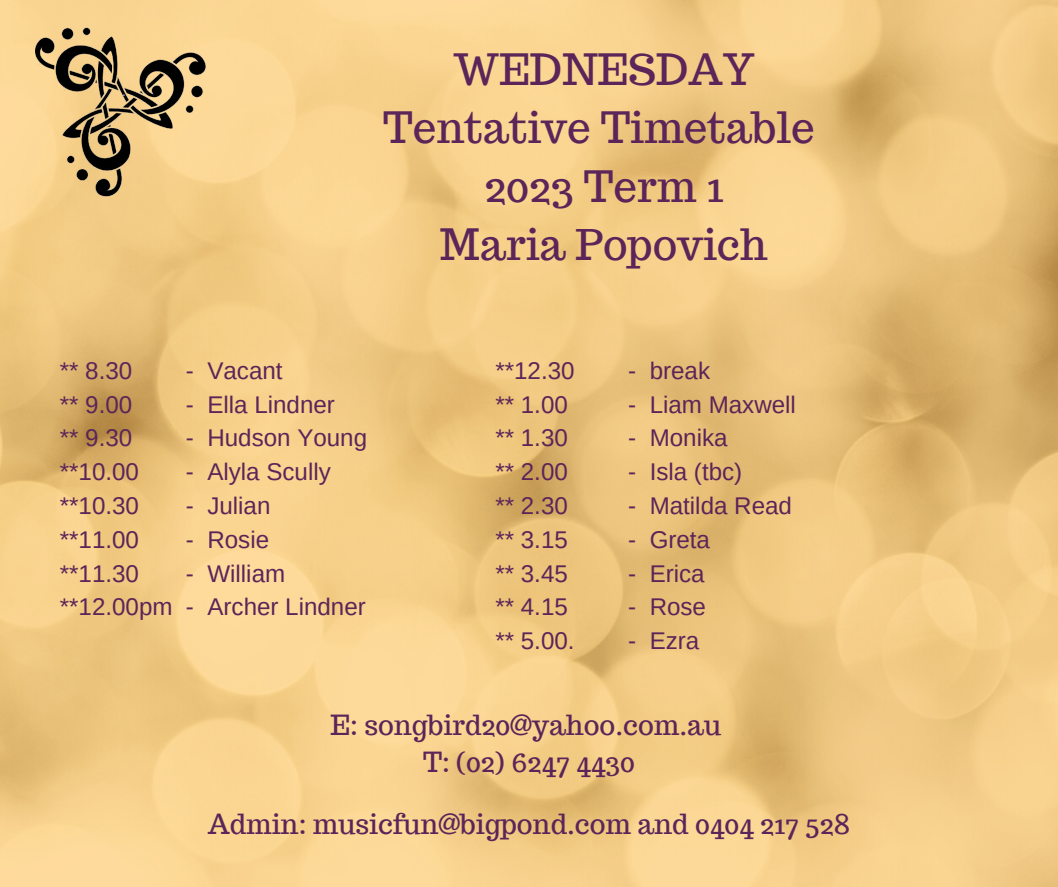
<style>
.page{position:relative;width:1058px;height:887px;background:#fff}
.page>*{position:absolute;margin:0;border:0;box-sizing:border-box;transform-origin:0 0}
.t1{font:42.3px/58.5px "Trocchi";color:#5b2559;text-align:center}
.t2{font:27.15px/37.2px "Trocchi";color:#5b2559;text-align:center}
.t3{font:24.15px/33.8px "Arimo";color:#5b2559}
</style>
<div class="page">
<img style="left:0;top:0;width:1058px;height:886px">
<img style="left:12px;top:0;width:208px;height:204px">
<h1 class="t1" style="left:383px;top:40px;width:433px">WEDNESDAY<br>Tentative Timetable<br>2023 Term 1<br>Maria Popovich</h1>
<p class="t3" style="left:60px;top:353px;width:74px">** 8.30</p>
<p class="t3" style="left:186px;top:353px;width:98px">- Vacant</p>
<p class="t3" style="left:60px;top:387px;width:74px">** 9.00</p>
<p class="t3" style="left:186px;top:387px;width:150px">- Ella Lindner</p>
<p class="t3" style="left:60px;top:421px;width:74px">** 9.30</p>
<p class="t3" style="left:186px;top:421px;width:183px">- Hudson Young</p>
<p class="t3" style="left:60px;top:455px;width:81px">**10.00</p>
<p class="t3" style="left:186px;top:455px;width:146px">- Alyla Scully</p>
<p class="t3" style="left:60px;top:488px;width:81px">**10.30</p>
<p class="t3" style="left:186px;top:488px;width:86px">- Julian</p>
<p class="t3" style="left:60px;top:522px;width:81px">**11.00</p>
<p class="t3" style="left:186px;top:522px;width:85px">- Rosie</p>
<p class="t3" style="left:60px;top:556px;width:81px">**11.30</p>
<p class="t3" style="left:60px;top:556px;width:307px;text-indent:126px">- William **12.00pm - Archer Lindner</p>
<p class="t3" style="left:495px;top:353px;width:81px">**12.30</p>
<p class="t3" style="left:628px;top:353px;width:83px">- break</p>
<p class="t3" style="left:495px;top:387px;width:74px">** 1.00</p>
<p class="t3" style="left:628px;top:387px;width:169px">- Liam Maxwell</p>
<p class="t3" style="left:495px;top:421px;width:74px">** 1.30</p>
<p class="t3" style="left:628px;top:421px;width:101px">- Monika</p>
<p class="t3" style="left:495px;top:455px;width:74px">** 2.00</p>
<p class="t3" style="left:628px;top:455px;width:115px">- Isla (tbc)</p>
<p class="t3" style="left:495px;top:488px;width:74px">** 2.30</p>
<p class="t3" style="left:628px;top:488px;width:165px">- Matilda Read</p>
<p class="t3" style="left:495px;top:522px;width:74px">** 3.15</p>
<p class="t3" style="left:628px;top:522px;width:83px">- Greta</p>
<p class="t3" style="left:495px;top:556px;width:74px">** 3.45</p>
<p class="t3" style="left:628px;top:556px;width:78px">- Erica</p>
<p class="t3" style="left:495px;top:590px;width:74px">** 4.15</p>
<p class="t3" style="left:628px;top:590px;width:79px">- Rose</p>
<p class="t3" style="left:495px;top:623px;width:81px">** 5.00.</p>
<p class="t3" style="left:628px;top:623px;width:73px">- Ezra</p>
<p class="t2" style="left:330px;top:706px;width:392px">E: songbird20@yahoo.com.au<br>T: (02) 6247 4430</p>
<p class="t2" style="left:208px;top:805px;width:643px">Admin: musicfun@bigpond.com and 0404 217 528</p>
</div>
